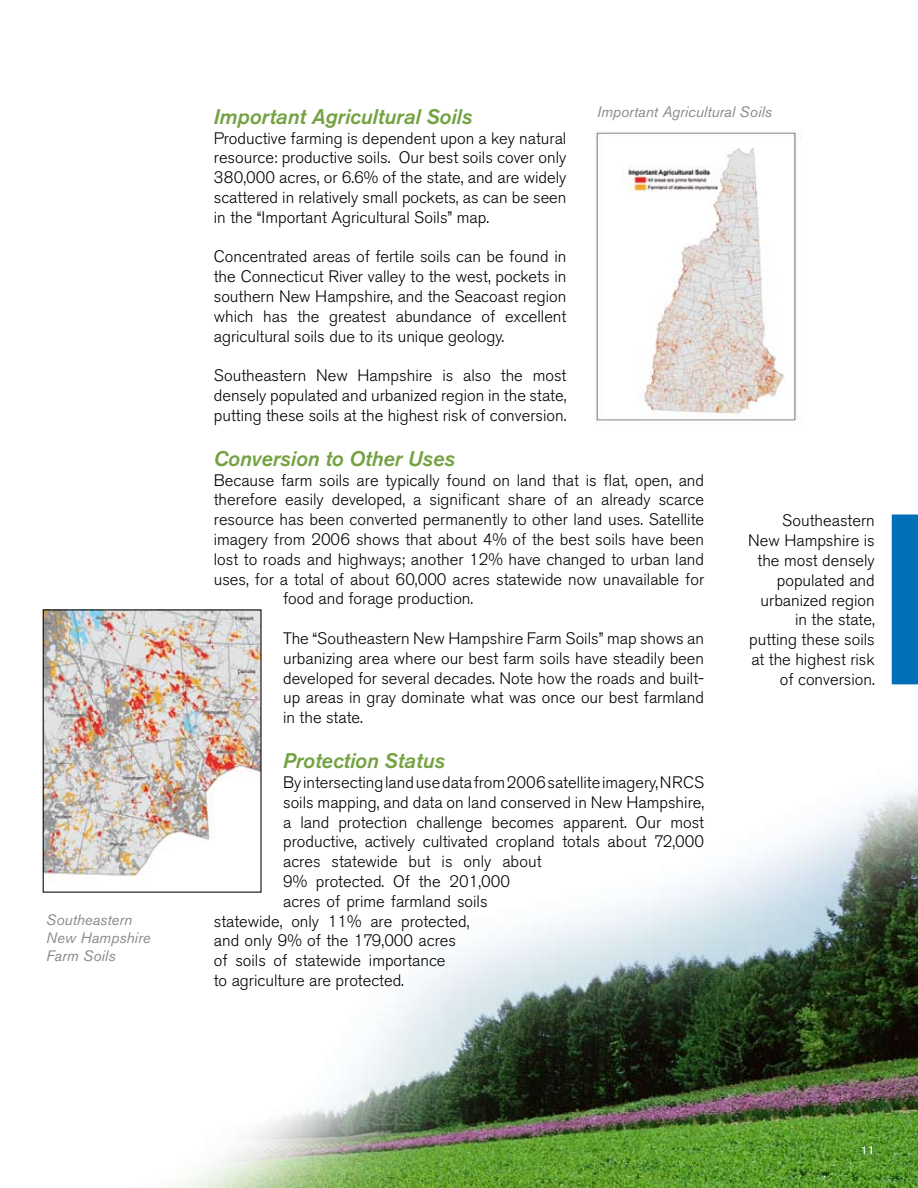
<style>
.page{position:relative;width:918px;height:1188px;background:#fff}
.page>*{position:absolute;margin:0;border:0;box-sizing:border-box;transform-origin:0 0}
.t1{font:italic 500 21px "Akzidenz Grotesk BE";color:#74a242}
.t2{font:300 16.5px/19.8px "Akzidenz Grotesk BE";color:#000;text-align:justify}
.t3{font:italic 15px/18px "Akzidenz Grotesk BE";color:#888a8c}
.t4{font:12px "Akzidenz Grotesk BE";color:#fff}
</style>
<div class="page">
<img style="left:42px;top:736px;width:876px;height:452px">
<img style="left:595px;top:131px;width:202px;height:291px">
<img style="left:45px;top:611px;width:215px;height:280px">
<div style="left:892px;top:514px;width:26px;height:170px;background:#006eb9"></div>
<p class="t3" style="left:46px;top:911px;width:106px">Southeastern<br>New Hampshire<br>Farm Soils</p>
<p class="t3" style="left:597px;top:103px;width:177px">Important Agricultural Soils</p>
<p class="t1" style="left:214px;top:104px;width:260px">Important Agricultural Soils</p>
<p class="t2" style="left:214px;top:128px;width:354px">Productive farming is dependent upon a key natural resource: productive soils. Our best soils cover only 380,000 acres, or 6.6% of the state, and are widely scattered in relatively small pockets, as can be seen in the “Important Agricultural Soils” map.</p>
<p class="t2" style="left:214px;top:247px;width:354px">Concentrated areas of fertile soils can be found in the Connecticut River valley to the west, pockets in southern New Hampshire, and the Seacoast region which has the greatest abundance of excellent agricultural soils due to its unique geology.</p>
<p class="t2" style="left:214px;top:366px;width:354px">Southeastern New Hampshire is also the most densely populated and urbanized region in the state, putting these soils at the highest risk of conversion.</p>
<p class="t1" style="left:214px;top:446px;width:243px">Conversion to Other Uses</p>
<p class="t2" style="left:214px;top:470px;width:492px">Because farm soils are typically found on land that is flat, open, and</p>
<p class="t2" style="left:214px;top:490px;width:492px">therefore easily developed, a significant share of an already scarce</p>
<p class="t2" style="left:214px;top:510px;width:492px">resource has been converted permanently to other land uses. Satellite</p>
<p class="t2" style="left:214px;top:530px;width:492px">imagery from 2006 shows that about 4% of the best soils have been</p>
<p class="t2" style="left:214px;top:549px;width:492px">lost to roads and highways; another 12% have changed to urban land</p>
<p class="t2" style="left:214px;top:569px;width:492px">uses, for a total of about 60,000 acres statewide now unavailable for</p>
<p class="t2" style="left:283px;top:589px;width:192px">food and forage production.</p>
<p class="t2" style="left:283px;top:629px;width:422px">The “Southeastern New Hampshire Farm Soils” map shows an urbanizing area where our best farm soils have steadily been developed for several decades. Note how the roads and built&shy;up areas in gray dominate what was once our best farmland in the state.</p>
<p class="t1" style="left:283px;top:749px;width:163px">Protection Status</p>
<p class="t2" style="left:283px;top:773px;width:423px">By intersecting land use data from 2006 satellite imagery, NRCS</p>
<p class="t2" style="left:283px;top:792px;width:423px">soils mapping, and data on land conserved in New Hampshire,</p>
<p class="t2" style="left:283px;top:812px;width:422px">a land protection challenge becomes apparent. Our most</p>
<p class="t2" style="left:283px;top:832px;width:423px">productive, actively cultivated cropland totals about 72,000</p>
<p class="t2" style="left:283px;top:852px;width:260px">acres statewide but is only about</p>
<p class="t2" style="left:283px;top:872px;width:228px">9% protected. Of the 201,000</p>
<p class="t2" style="left:283px;top:891px;width:206px">acres of prime farmland soils</p>
<p class="t2" style="left:214px;top:911px;width:257px">statewide, only 11% are protected,</p>
<p class="t2" style="left:214px;top:931px;width:244px">and only 9% of the 179,000 acres</p>
<p class="t2" style="left:214px;top:951px;width:233px">of soils of statewide importance</p>
<p class="t2" style="left:214px;top:971px;width:192px">to agriculture are protected.</p>
<p class="t2" style="left:748px;top:511px;width:128px;text-align:right">Southeastern<br>New Hampshire is the most densely populated and urbanized region in the state, putting these soils at the highest risk of conversion.</p>
<p class="t4" style="left:861px;top:1142px;width:15px">11</p>
</div>
